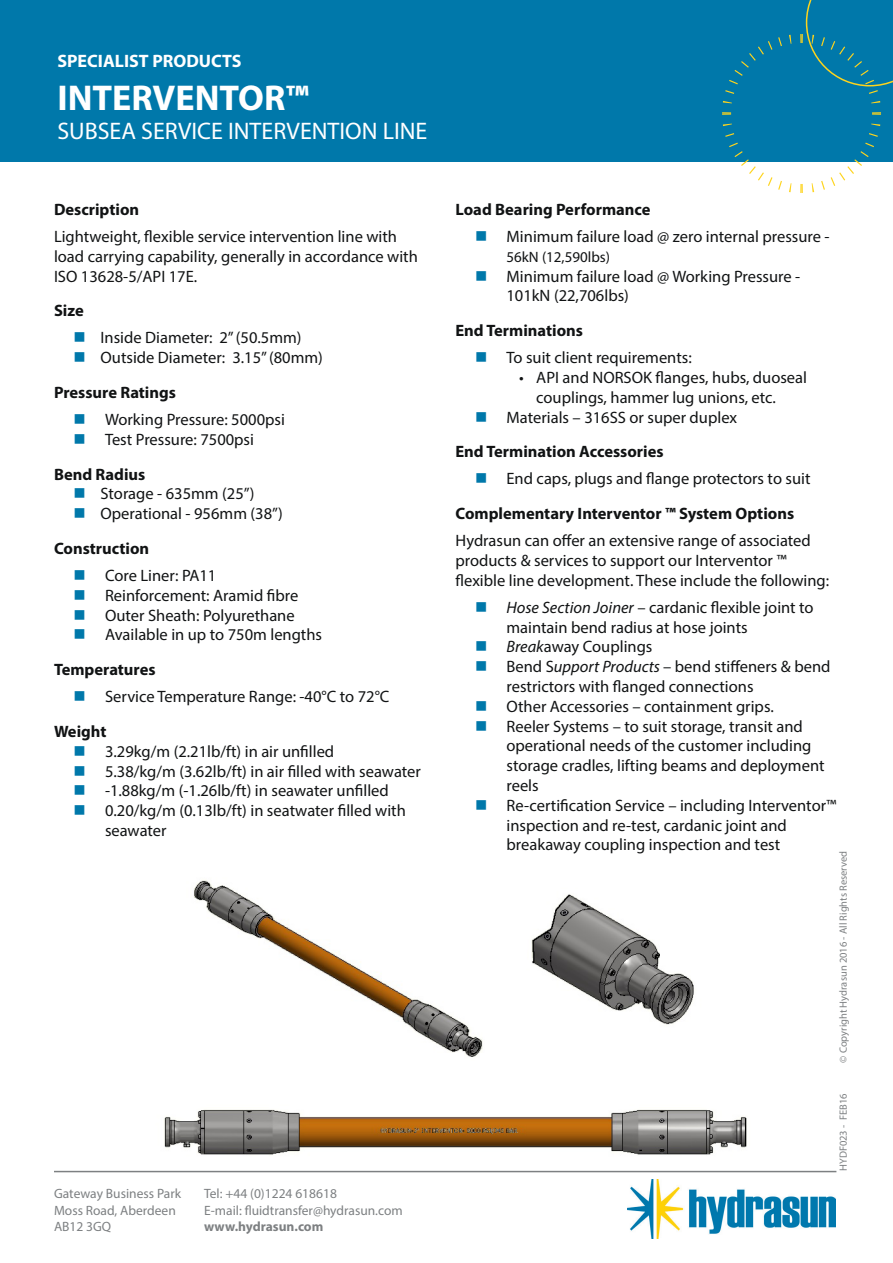
<style>
.page{position:relative;width:893px;height:1263px;background:#fff}
.page>*{position:absolute;margin:0;border:0;box-sizing:border-box;transform-origin:0 0}
.t1{font:700 36px "Myriad Pro";color:#fff}
.t2{font:24px "Myriad Pro";color:#fff}
.t3{font:700 18px "Myriad Pro";color:#fff}
.t4{font:16.5px/19.8px "Myriad Pro";color:#111314}
.t5{font:700 16.5px "Myriad Pro";color:#111314}
.t6{font:15px "Myriad Pro";color:#111314}
.t7{font:13.5px "Myriad Pro";color:#7d8082}
.t8{font:700 13.5px "Myriad Pro";color:#7d8082}
.t9{font:10.5px "Myriad Pro";color:#7d8082}
.s1{color:#0078aa}
.s2{font-style:italic}
</style>
<div class="page">
<img style="left:145px;top:880px;width:634px;height:300px">
<div style="left:0;top:0;width:893px;height:162px;background:#0078aa"></div>
<img style="left:627px;top:1180px;width:209px;height:58px">
<hr style="left:54px;top:1171px;width:782px;height:1px;background:#7d8082">
<svg style="left:722px;top:0;width:171px;height:193px"></svg>
<p class="t3" style="left:57px;top:49px;width:186px">SPECIALIST PRODUCTS</p>
<p class="t1" style="left:57px;top:74px;width:253px">INTERVENTOR™</p>
<p class="t2" style="left:57px;top:116px;width:371px">SUBSEA SERVICE INTERVENTION LINE</p>
<p class="t5" style="left:54px;top:199px;width:87px">Description</p>
<p class="t4" style="left:54px;top:226px;width:365px">Lightweight, flexible service intervention line with load carrying capability, generally in accordance with<br>ISO 13628-5/API 17E.</p>
<p class="t5" style="left:54px;top:300px;width:31px">Size</p>
<p class="t4" style="left:74px;top:328px;width:230px"><span class="s1">■</span> Inside Diameter: 2” (50.5mm)</p>
<p class="t4" style="left:74px;top:347px;width:251px"><span class="s1">■</span> Outside Diameter: 3.15” (80mm)</p>
<p class="t5" style="left:54px;top:382px;width:123px">Pressure Ratings</p>
<p class="t4" style="left:74px;top:409px;width:213px"><span class="s1">■</span> Working Pressure: 5000psi</p>
<p class="t4" style="left:74px;top:429px;width:182px"><span class="s1">■</span> Test Pressure: 7500psi</p>
<p class="t5" style="left:54px;top:463px;width:93px">Bend Radius</p>
<p class="t4" style="left:74px;top:484px;width:182px"><span class="s1">■</span> Storage - 635mm (25”)</p>
<p class="t4" style="left:74px;top:503px;width:211px"><span class="s1">■</span> Operational - 956mm (38”)</p>
<p class="t5" style="left:54px;top:538px;width:97px">Construction</p>
<p class="t4" style="left:74px;top:565px;width:144px"><span class="s1">■</span> Core Liner: PA11</p>
<p class="t4" style="left:74px;top:585px;width:226px"><span class="s1">■</span> Reinforcement: Aramid fibre</p>
<p class="t4" style="left:74px;top:605px;width:223px"><span class="s1">■</span> Outer Sheath: Polyurethane</p>
<p class="t4" style="left:74px;top:625px;width:250px"><span class="s1">■</span> Available in up to 750m lengths</p>
<p class="t5" style="left:54px;top:659px;width:103px">Temperatures</p>
<p class="t4" style="left:74px;top:686px;width:318px"><span class="s1">■</span> Service Temperature Range: -40°C to 72°C</p>
<p class="t5" style="left:54px;top:721px;width:54px">Weight</p>
<p class="t4" style="left:74px;top:741px;width:262px"><span class="s1">■</span> 3.29kg/m (2.21lb/ft) in air unfilled</p>
<p class="t4" style="left:74px;top:761px;width:349px"><span class="s1">■</span> 5.38/kg/m (3.62lb/ft) in air filled with seawater</p>
<p class="t4" style="left:74px;top:781px;width:317px"><span class="s1">■</span> -1.88kg/m (-1.26lb/ft) in seawater unfilled</p>
<p class="t4" style="left:105px;top:800px;width:302px;text-indent:-32px"><span class="s1">■</span> 0.20/kg/m (0.13lb/ft) in seatwater filled with seawater</p>
<p class="t7" style="left:54px;top:1185px;width:129px">Gateway Business Park</p>
<p class="t7" style="left:54px;top:1202px;width:123px">Moss Road, Aberdeen</p>
<p class="t7" style="left:54px;top:1218px;width:59px">AB12 3GQ</p>
<p class="t7" style="left:204px;top:1185px;width:134px">Tel: +44 (0)1224 618618</p>
<p class="t7" style="left:204px;top:1202px;width:200px">E-mail: fluidtransfer@hydrasun.com</p>
<p class="t8" style="left:204px;top:1217px;width:121px">www.hydrasun.com</p>
<p class="t5" style="left:455px;top:199px;width:197px">Load Bearing Performance</p>
<p class="t4" style="left:475px;top:226px;width:356px"><span class="s1">■</span> Minimum failure load @ zero internal pressure -</p>
<p class="t6" style="left:506px;top:247px;width:105px">56kN (12,590lbs)</p>
<p class="t4" style="left:506px;top:266px;width:295px;text-indent:-32px"><span class="s1">■</span> Minimum failure load @ Working Pressure -<br>101kN (22,706lbs)</p>
<p class="t5" style="left:455px;top:320px;width:129px">End Terminations</p>
<p class="t4" style="left:475px;top:347px;width:218px"><span class="s1">■</span> To suit client requirements:</p>
<p class="t4" style="left:536px;top:367px;width:272px;text-indent:-17px">• API and NORSOK flanges, hubs, duoseal couplings, hammer lug unions, etc.</p>
<p class="t4" style="left:475px;top:407px;width:264px"><span class="s1">■</span> Materials – 316SS or super duplex</p>
<p class="t5" style="left:455px;top:441px;width:210px">End Termination Accessories</p>
<p class="t4" style="left:475px;top:469px;width:337px"><span class="s1">■</span> End caps, plugs and flange protectors to suit</p>
<p class="t5" style="left:455px;top:503px;width:340px">Complementary Interventor ™ System Options</p>
<p class="t4" style="left:455px;top:530px;width:375px">Hydrasun can offer an extensive range of associated products &amp; services to support our Interventor ™ flexible line development. These include the following:</p>
<p class="t4" style="left:506px;top:597px;width:309px;text-indent:-32px"><span class="s1">■</span> <span class="s2">Hose Section Joiner</span> – cardanic flexible joint to maintain bend radius at hose joints</p>
<p class="t4" style="left:475px;top:637px;width:179px"><span class="s1">■</span> <span class="s2">Break</span>away Couplings</p>
<p class="t4" style="left:506px;top:656px;width:325px;text-indent:-32px"><span class="s1">■</span> Bend S<span class="s2">upport Products</span> – bend stiffeners &amp; bend restrictors with flanged connections</p>
<p class="t4" style="left:475px;top:696px;width:300px"><span class="s1">■</span> Other Accessories – containment grips.</p>
<p class="t4" style="left:506px;top:716px;width:320px;text-indent:-32px"><span class="s1">■</span> Reeler Systems – to suit storage, transit and operational needs of the customer including storage cradles, lifting beams and deployment reels</p>
<p class="t4" style="left:506px;top:795px;width:331px;text-indent:-32px"><span class="s1">■</span> Re-certification Service – including Interventor™ inspection and re-test, cardanic joint and breakaway coupling inspection and test</p>
<p class="t9" style="left:837px;top:1063px;width:214px;rotate:-90deg">© Copyright Hydrasun 2016 - All Rights Reserved</p>
<p class="t9" style="left:837px;top:1171px;width:79px;rotate:-90deg">HYDF023 - FEB16</p>
</div>
